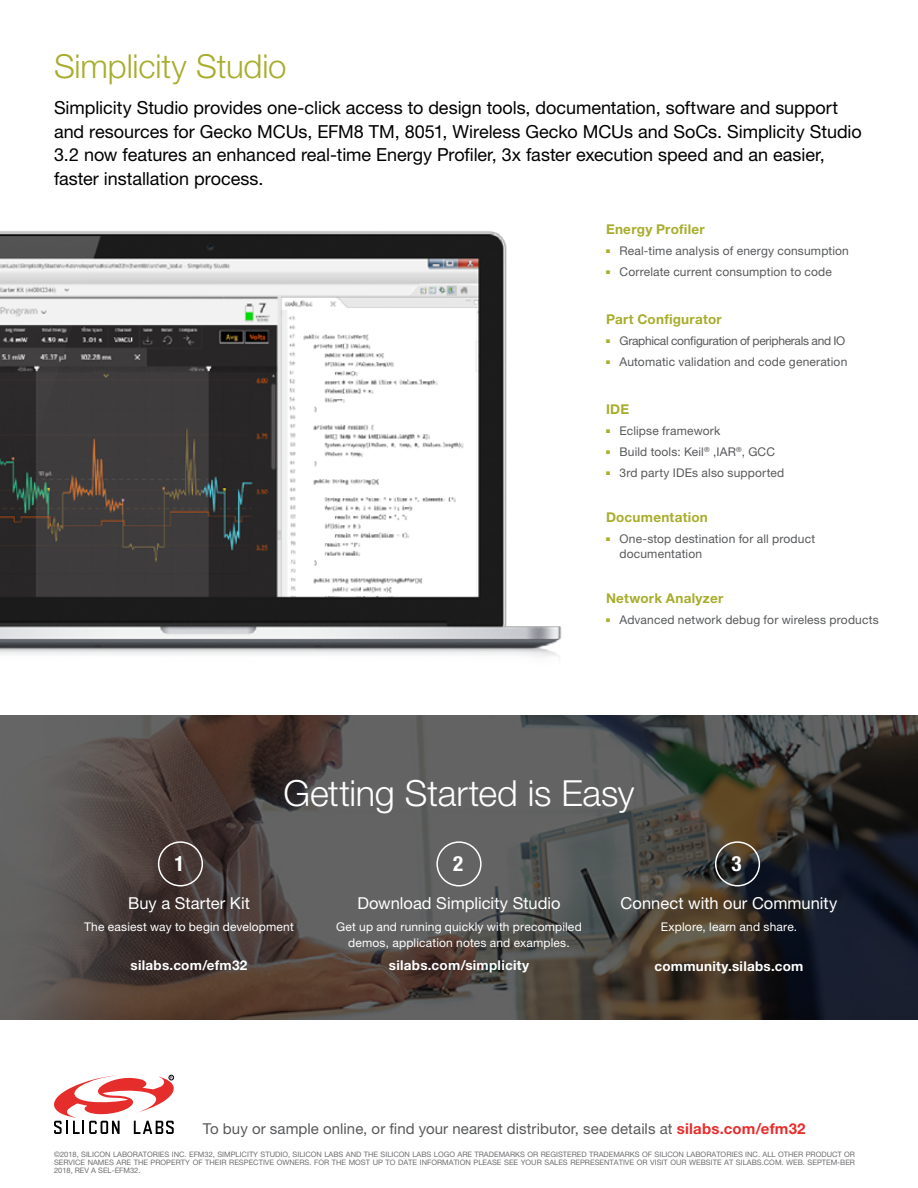
<style>
.page{position:relative;width:918px;height:1188px;background:#fff}
.page>*{position:absolute;margin:0;border:0;box-sizing:border-box;transform-origin:0 0}
.t1{font:300 36px "Helvetica Neue LT Std";letter-spacing:-.005em;color:#fff}
.t2{font:300 33px "Helvetica Neue LT Std";letter-spacing:-.005em;color:#a8ad2c}
.t3{font:700 condensed 21px "Helvetica Neue LT Std";color:#fff}
.t4{font:18px/23.4px "Helvetica Neue LT Std";letter-spacing:-.005em;color:#000}
.t5{font:16.5px "Helvetica Neue LT Std";color:#fff}
.t6{font:15px "Helvetica Neue LT Std";letter-spacing:.005em;color:#58595b}
.t7{font:700 13.5px "Helvetica Neue LT Std";letter-spacing:.02em;color:#a8ad2c}
.t8{font:700 13.5px "Helvetica Neue LT Std";letter-spacing:.02em;color:#fff}
.t9{font:12px/14.4px "Helvetica Neue LT Std";letter-spacing:.015em;color:#58595b}
.t10{font:12px/15.6px "Helvetica Neue LT Std";letter-spacing:.015em;color:#fff;text-align:center}
.t11{font:12px "Helvetica Neue LT Std";letter-spacing:-.025em;color:#58595b}
.t12{font:7.5px/8.2px "Helvetica Neue LT Std";color:#6d6e71;text-align:justify}
.s1{font-weight:700;color:#e82c2a}
</style>
<div class="page">
<svg style="left:54px;top:1075px;width:120px;height:59px"></svg>
<img style="left:0;top:231px;width:562px;height:426px">
<svg style="left:0;top:716px;width:918px;height:304px;background:#4a4643"></svg>
<div style="left:158px;top:841px;width:45px;height:45px;border:2px solid #fff;border-radius:50%"></div>
<div style="left:436px;top:841px;width:46px;height:45px;border:2px solid #fff;border-radius:50%"></div>
<div style="left:715px;top:841px;width:45px;height:45px;border:2px solid #fff;border-radius:50%"></div>
<h2 class="t2" style="left:54px;top:46px;width:234px">Simplicity Studio</h2>
<p class="t4" style="left:54px;top:96px;width:809px">Simplicity Studio provides one-click access to design tools, documentation, software and support and resources for Gecko MCUs, EFM8 TM, 8051, Wireless Gecko MCUs and SoCs. Simplicity Studio 3.2 now features an enhanced real-time Energy Profiler, 3x faster execution speed and an easier, faster installation process.</p>
<h3 class="t7" style="left:606px;top:221px;width:100px">Energy Profiler</h3>
<h3 class="t9" style="left:606px;top:244px;width:244px"><sup>■</sup> Real-time analysis of energy consumption</h3>
<h3 class="t9" style="left:606px;top:265px;width:228px"><sup>■</sup> Correlate current consumption to code</h3>
<h3 class="t7" style="left:606px;top:311px;width:117px">Part Configurator</h3>
<h3 class="t11" style="left:606px;top:334px;width:241px"><sup>■</sup> Graphical configuration of peripherals and IO</h3>
<h3 class="t9" style="left:606px;top:355px;width:243px"><sup>■</sup> Automatic validation and code generation</h3>
<h3 class="t7" style="left:606px;top:401px;width:25px">IDE</h3>
<h3 class="t9" style="left:606px;top:424px;width:116px"><sup>■</sup> Eclipse framework</h3>
<h3 class="t9" style="left:606px;top:445px;width:171px"><sup>■</sup> Build tools: Keil<sup>®</sup> ,IAR<sup>®</sup>, GCC</h3>
<h3 class="t9" style="left:606px;top:466px;width:180px"><sup>■</sup> 3rd party IDEs also supported</h3>
<h3 class="t7" style="left:606px;top:509px;width:104px">Documentation</h3>
<h3 class="t9" style="left:620px;top:532px;width:197px;text-indent:-13px"><sup>■</sup> One-stop destination for all product documentation</h3>
<h3 class="t7" style="left:606px;top:590px;width:119px">Network Analyzer</h3>
<h3 class="t9" style="left:606px;top:613px;width:274px"><sup>■</sup> Advanced network debug for wireless products</h3>
<h1 class="t1" style="left:283px;top:771px;width:353px">Getting Started is Easy</h1>
<h3 class="t3" style="left:175px;top:851px;width:12px">1</h3>
<h3 class="t3" style="left:453px;top:851px;width:12px">2</h3>
<h3 class="t3" style="left:732px;top:851px;width:12px">3</h3>
<h3 class="t5" style="left:128px;top:893px;width:123px">Buy a Starter Kit</h3>
<h3 class="t10" style="left:84px;top:919px;width:211px">The easiest way to begin development</h3>
<h3 class="t8" style="left:131px;top:957px;width:118px">silabs.com/efm32</h3>
<h3 class="t5" style="left:357px;top:893px;width:205px">Download Simplicity Studio</h3>
<h3 class="t10" style="left:336px;top:919px;width:247px">Get up and running quickly with precompiled demos, application notes and examples.</h3>
<h3 class="t8" style="left:389px;top:957px;width:142px">silabs.com/simplicity</h3>
<h3 class="t5" style="left:621px;top:893px;width:218px">Connect with our Community</h3>
<h3 class="t10" style="left:661px;top:919px;width:138px">Explore, learn and share.</h3>
<h3 class="t8" style="left:654px;top:958px;width:151px">community.silabs.com</h3>
<h3 class="t6" style="left:203px;top:1120px;width:604px">To buy or sample online, or find your nearest distributor, see details at <span class="s1">silabs.com/efm32</span></h3>
<p class="t12" style="left:54px;top:1150px;width:803px">©2018, SILICON LABORATORIES INC. EFM32, SIMPLICITY STUDIO, SILICON LABS AND THE SILICON LABS LOGO ARE TRADEMARKS OR REGISTERED TRADEMARKS OF SILICON LABORATORIES INC. ALL OTHER PRODUCT OR SERVICE NAMES ARE THE PROPERTY OF THEIR RESPECTIVE OWNERS. FOR THE MOST UP TO DATE INFORMATION PLEASE SEE YOUR SALES REPRESENTATIVE OR VISIT OUR WEBSITE AT SILABS.COM. WEB. SEPTEM-BER 2018, REV A SEL-EFM32.</p>
</div>
